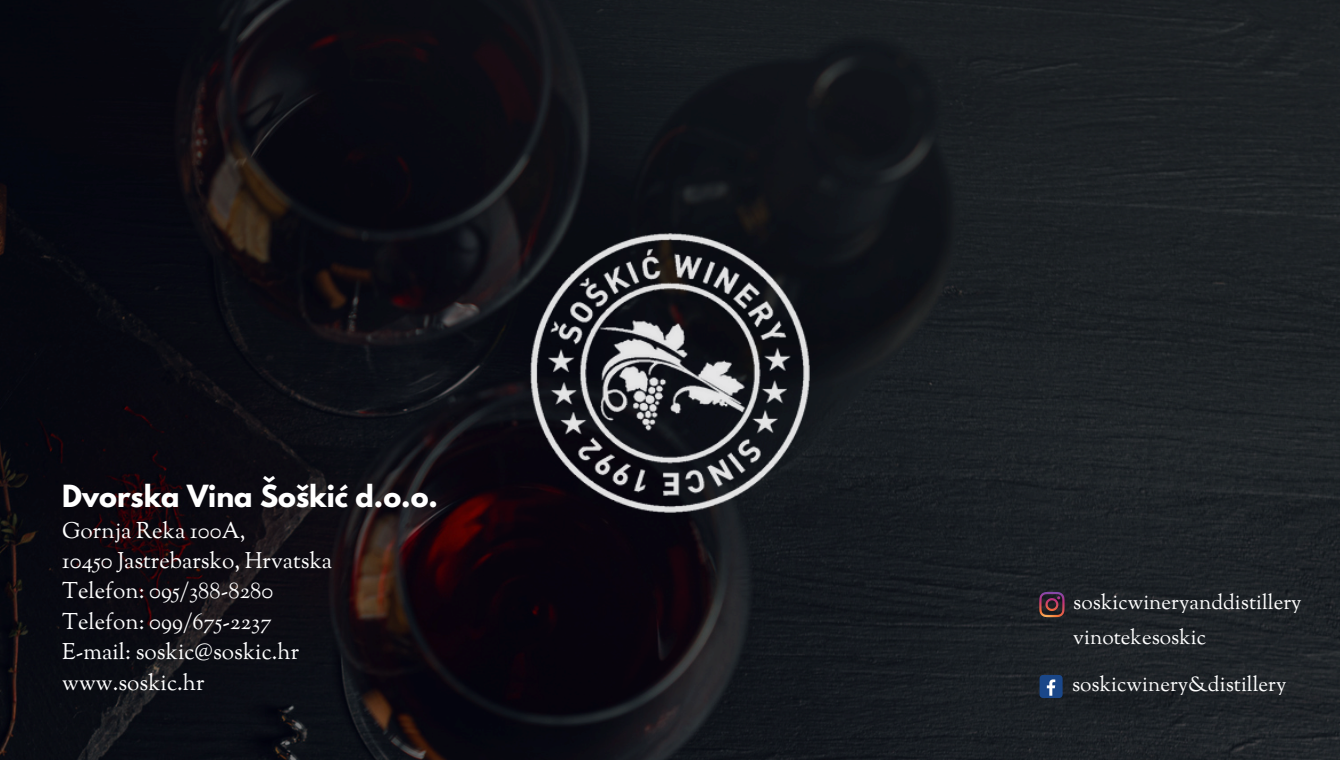
<style>
.page{position:relative;width:1340px;height:760px;background:#fff}
.page>*{position:absolute;margin:0;border:0;box-sizing:border-box;transform-origin:0 0}
.t1{font:700 27px "League Spartan";color:#fff}
.t2{font:22.5px/30.4px "Sorts Mill Goudy";color:#fff}
.t3{font:20.93px "Sorts Mill Goudy";color:#fff}
</style>
<div class="page">
<img style="left:0;top:0;width:1340px;height:759px">
<svg style="left:1039px;top:591px;width:25px;height:26px"></svg>
<div style="left:1039px;top:674px;width:24px;height:23px;background:#1a4789;border-radius:4px"></div>
<svg style="left:1047px;top:679px;width:8px;height:16px"></svg>
<img style="left:499px;top:216px;width:342px;height:327px">
<p class="t1" style="left:62px;top:483px;width:377px">Dvorska Vina Šoškić d.o.o.</p>
<p class="t2" style="left:62px;top:517px;width:272px">Gornja Reka 100A,<br>10450 Jastrebarsko, Hrvatska<br>Telefon: 095/388-8280<br>Telefon: 099/675-2237<br>E-mail: soskic@soskic.hr www.soskic.hr</p>
<h1 class="t3" style="left:1073px;top:588px;width:230px">soskicwineryanddistillery</h1>
<p class="t3" style="left:1073px;top:623px;width:134px">vinotekesoskic</p>
<h1 class="t3" style="left:1072px;top:670px;width:216px">soskicwinery&amp;distillery</h1>
</div>
